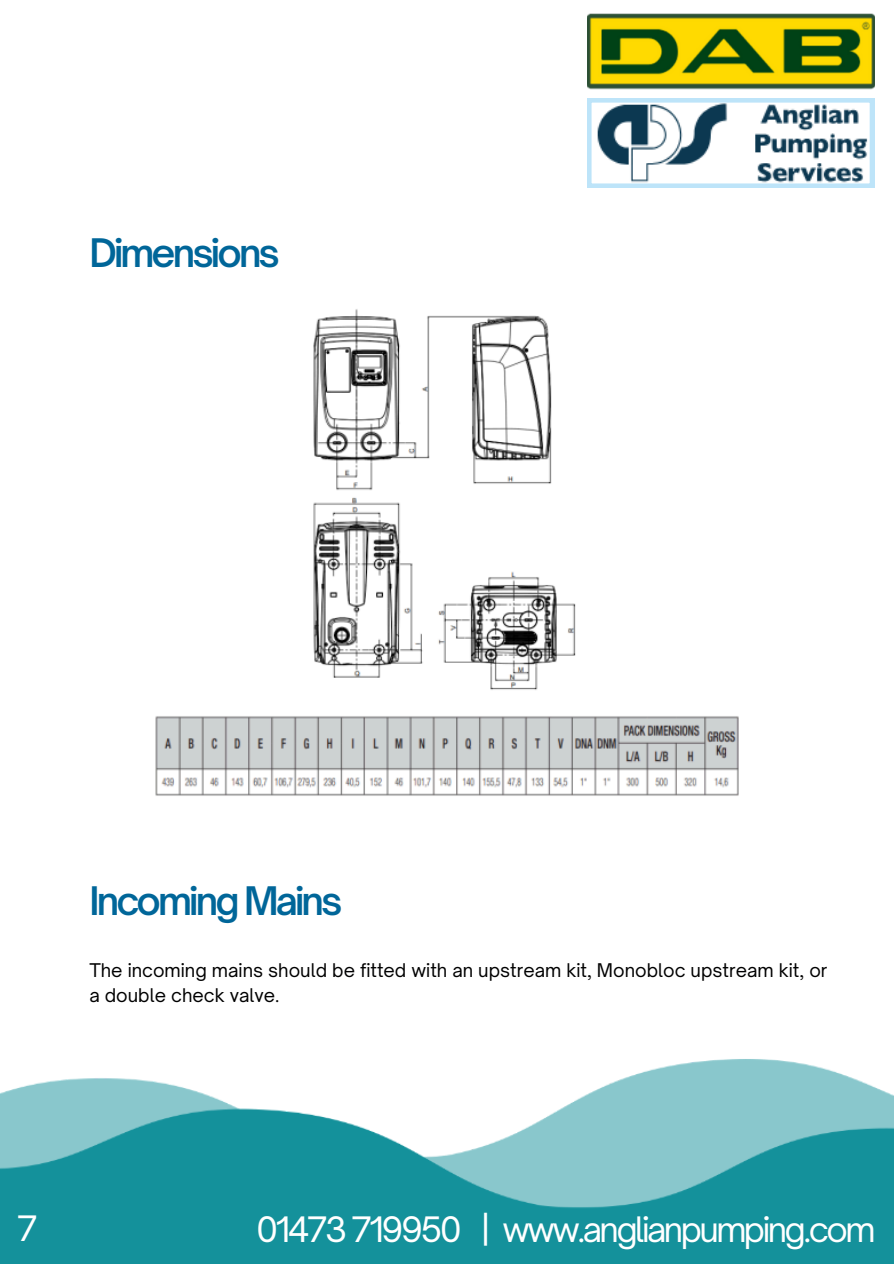
<style>
.page{position:relative;width:894px;height:1264px;background:#fff}
.page>*{position:absolute;margin:0;border:0;box-sizing:border-box;transform-origin:0 0}
.t1{font:600 37.65px "Open Sauce One";letter-spacing:-.075em;color:#069}
.t2{font:33.45px "Open Sauce One";letter-spacing:-.075em;color:#fff}
.t3{font:18px/24.8px "Open Sauce One";color:#000001}
</style>
<div class="page">
<img style="left:0;top:1059px;width:893px;height:204px">
<img style="left:587px;top:13px;width:286px;height:77px">
<svg style="left:587px;top:98px;width:286px;height:90px"></svg>
<img style="left:155px;top:309px;width:584px;height:487px">
<p class="t1" style="left:89px;top:229px;width:192px">Dimensions</p>
<p class="t1" style="left:89px;top:877px;width:255px">Incoming Mains</p>
<p class="t3" style="left:89px;top:957px;width:739px">The incoming mains should be fitted with an upstream kit, Monobloc upstream kit, or a double check valve.</p>
<h2 class="t2" style="left:17px;top:1207px;width:22px">7</h2>
<h1 class="t2" style="left:256px;top:1208px;width:620px">01473 719950 | www.anglianpumping.com</h1>
</div>
